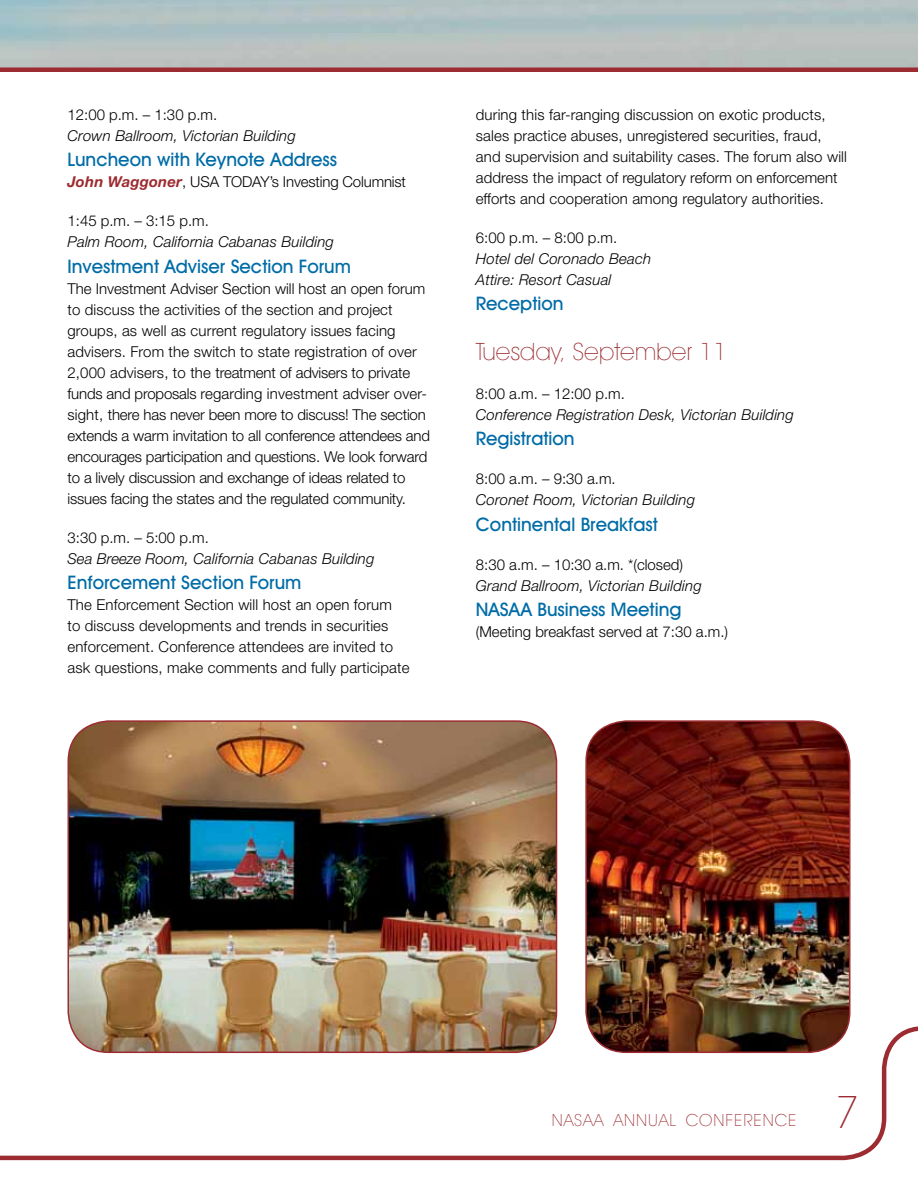
<style>
.page{position:relative;width:918px;height:1188px;background:#fff}
.page>*{position:absolute;margin:0;border:0;box-sizing:border-box;transform-origin:0 0}
.t1{font:200 45px "Avant Garde IT Cby BT";color:#9c2c31}
.t2{font:200 24px "Avant Garde IT Cby BT";letter-spacing:.01em;color:#9c2c31}
.t3{font:500 18.75px "Avant Garde IT Cby BT";color:#006ca7}
.t4{font:200 16.8px "Avant Garde IT Cby BT";letter-spacing:.055em;color:#9c2c31}
.t5{font:300 15px/21px "Helvetica Neue";letter-spacing:.01em;color:#000}
.t6{font:300 15px/21px "Helvetica Neue";letter-spacing:-.01em;color:#000}
.t7{font:italic 300 15px/21px "Helvetica Neue";letter-spacing:.01em;color:#000}
.s1{font-weight:700;font-style:italic;color:#9c2c31}
</style>
<div class="page">
<svg style="left:0;top:1026px;width:918px;height:135px"></svg>
<svg style="left:0;top:65px;width:918px;height:7px;background:#a66062"></svg>
<img style="left:68px;top:721px;width:489px;height:331px">
<div style="left:68px;top:720px;width:489px;height:333px;border:2px solid #9c2c31;border-radius:40px"></div>
<img style="left:586px;top:721px;width:264px;height:331px">
<div style="left:585px;top:720px;width:265px;height:333px;border:2px solid #9c2c31;border-radius:40px"></div>
<p class="t5" style="left:68px;top:104px;width:151px">12:00 p.m. – 1:30 p.m.</p>
<p class="t7" style="left:68px;top:125px;width:230px">Crown Ballroom, Victorian Building</p>
<p class="t3" style="left:68px;top:148px;width:271px">Luncheon with Keynote Address</p>
<p class="t6" style="left:68px;top:171px;width:340px"><span class="s1">John Waggoner</span>, USA TODAY’s Investing Columnist</p>
<p class="t5" style="left:68px;top:210px;width:143px">1:45 p.m. – 3:15 p.m.</p>
<p class="t7" style="left:68px;top:231px;width:268px">Palm Room, California Cabanas Building</p>
<p class="t3" style="left:68px;top:255px;width:285px">Investment Adviser Section Forum</p>
<p class="t6" style="left:68px;top:278px;width:364px">The Investment Adviser Section will host an open forum to discuss the activities of the section and project groups, as well as current regulatory issues facing advisers. From the switch to state registration of over 2,000 advisers, to the treatment of advisers to private funds and proposals regarding investment adviser over&shy;sight, there has never been more to discuss! The section extends a warm invitation to all conference attendees and encourages participation and questions. We look forward to a lively discussion and exchange of ideas related to issues facing the states and the regulated community.</p>
<p class="t5" style="left:68px;top:527px;width:143px">3:30 p.m. – 5:00 p.m.</p>
<p class="t7" style="left:68px;top:548px;width:309px">Sea Breeze Room, California Cabanas Building</p>
<p class="t3" style="left:68px;top:571px;width:236px">Enforcement Section Forum</p>
<p class="t5" style="left:68px;top:594px;width:344px">The Enforcement Section will host an open forum<br>to discuss developments and trends in securities enforcement. Conference attendees are invited to ask questions, make comments and fully participate</p>
<p class="t5" style="left:476px;top:104px;width:373px">during this far-ranging discussion on exotic products, sales practice abuses, unregistered securities, fraud, and supervision and suitability cases. The forum also will address the impact of regulatory reform on enforcement efforts and cooperation among regulatory authorities.</p>
<p class="t5" style="left:476px;top:227px;width:143px">6:00 p.m. – 8:00 p.m.</p>
<p class="t7" style="left:476px;top:248px;width:177px">Hotel del Coronado Beach<br>Attire: Resort Casual</p>
<p class="t3" style="left:476px;top:292px;width:89px">Reception</p>
<h2 class="t2" style="left:476px;top:337px;width:252px">Tuesday, September 11</h2>
<p class="t5" style="left:476px;top:383px;width:150px">8:00 a.m. – 12:00 p.m.</p>
<p class="t7" style="left:476px;top:404px;width:319px">Conference Registration Desk, Victorian Building</p>
<p class="t3" style="left:476px;top:427px;width:100px">Registration</p>
<p class="t5" style="left:476px;top:468px;width:141px">8:00 a.m. – 9:30 a.m.</p>
<p class="t7" style="left:476px;top:489px;width:221px">Coronet Room, Victorian Building</p>
<p class="t3" style="left:476px;top:513px;width:184px">Continental Breakfast</p>
<p class="t5" style="left:476px;top:554px;width:209px">8:30 a.m. – 10:30 a.m. *(closed)</p>
<p class="t7" style="left:476px;top:575px;width:227px">Grand Ballroom, Victorian Building</p>
<p class="t3" style="left:476px;top:598px;width:207px">NASAA Business Meeting</p>
<p class="t5" style="left:476px;top:621px;width:254px">(Meeting breakfast served at 7:30 a.m.)</p>
<p class="t4" style="left:552px;top:1110px;width:246px">NASAA ANNUAL CONFERENCE</p>
<h1 class="t1" style="left:834px;top:1085px;width:27px">7</h1>
</div>
